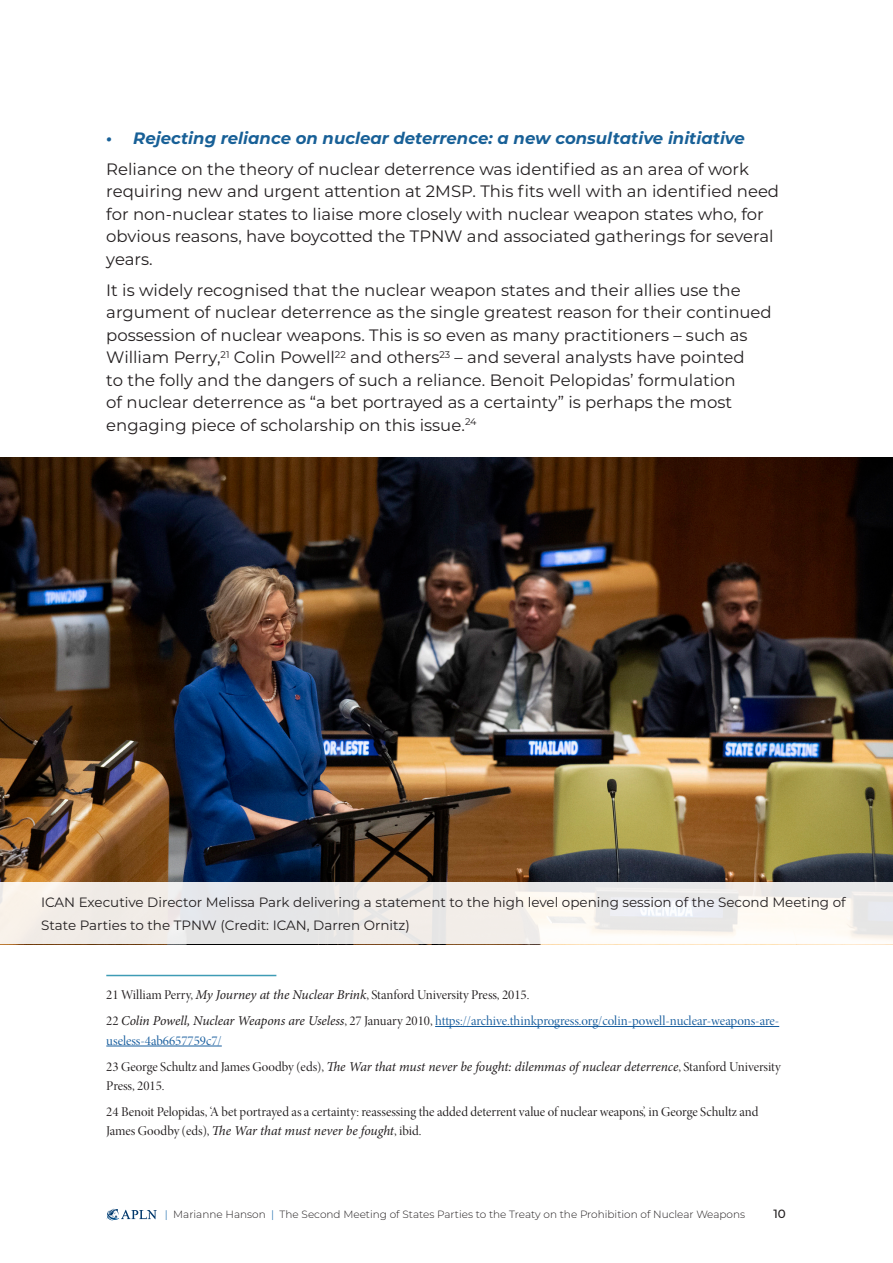
<style>
.page{position:relative;width:893px;height:1263px;background:#fff}
.page>*{position:absolute;margin:0;border:0;box-sizing:border-box;transform-origin:0 0}
.Body_text_2{font:16.5px/22.5px "Montserrat";color:#231f20}
.t1{font:italic 700 16.5px "Montserrat";color:#186097}
.Footnote{font:13.5px/19.5px "Minion Pro Disp";letter-spacing:-.005em;color:#231f20}
.Body_text_2-2{font:13.5px/22.5px "Montserrat";color:#231f20}
.Footnote-2{font:13.5px/19.5px "Minion Pro Disp";letter-spacing:-.005em;color:#175d9e}
.t2{font:500 12px "Montserrat";color:#231f20}
.t3{font:300 10.5px "Montserrat";color:#231f20}
.s1{font-family:"Minion Pro";font-style:italic}
.s2{color:#231f20}
.s3{font-family:"Minion Pro";font-style:italic;color:#231f20}
.s4{color:#015ca3}
</style>
<div class="page">
<svg style="left:106px;top:1209px;width:51px;height:12px"></svg>
<hr style="left:106px;top:975px;width:170px;height:1px;background:#3e9cb5">
<hr style="left:435px;top:1026px;width:344px;height:1px;background:#175d9e">
<hr style="left:106px;top:1046px;width:116px;height:1px;background:#175d9e">
<img style="left:0;top:458px;width:893px;height:425px">
<svg style="left:0;top:883px;width:893px;height:61px"></svg>
<p class="t1" style="left:106px;top:126px;width:640px">• Rejecting reliance on nuclear deterrence: a new consultative initiative</p>
<p class="Body_text_2" style="left:106px;top:157px;width:674px">Reliance on the theory of nuclear deterrence was identified as an area of work requiring new and urgent attention at 2MSP. This fits well with an identified need for non-nuclear states to liaise more closely with nuclear weapon states who, for obvious reasons, have boycotted the TPNW and associated gatherings for several years.</p>
<p class="Body_text_2" style="left:106px;top:278px;width:667px">It is widely recognised that the nuclear weapon states and their allies use the argument of nuclear deterrence as the single greatest reason for their continued possession of nuclear weapons. This is so even as many practitioners – such as William Perry,<sup>21</sup> Colin Powell<sup>22</sup> and others<sup>23</sup> – and several analysts have pointed<br>to the folly and the dangers of such a reliance. Benoit Pelopidas’ formulation<br>of nuclear deterrence as “a bet portrayed as a certainty” is perhaps the most engaging piece of scholarship on this issue.<sup>24</sup></p>
<p class="Body_text_2-2" style="left:41px;top:891px;width:806px">ICAN Executive Director Melissa Park delivering a statement to the high level opening session of the Second Meeting of<br>State Parties to the TPNW (Credit: ICAN, Darren Ornitz)</p>
<p class="Footnote" style="left:106px;top:985px;width:425px">21 William Perry, <span class="s1">My Journey at the Nuclear Brink</span>, Stanford University Press, 2015.</p>
<p class="Footnote-2" style="left:106px;top:1011px;width:674px"><span class="s2">22</span> <span class="s3">Colin Powell, Nuclear Weapons are Useless</span><span class="s2">, 27 January 2010,</span> https://archive.thinkprogress.org/colin-powell-nuclear-weapons-are&shy;useless-4ab6657759c7/</p>
<p class="Footnote" style="left:106px;top:1057px;width:676px">23 George Schultz and James Goodby (eds), <span class="s1">The War that must never be fought: dilemmas of nuclear deterrence</span>, Stanford University<br>Press, 2015.</p>
<p class="Footnote" style="left:106px;top:1102px;width:654px">24 Benoit Pelopidas, ‘A bet portrayed as a certainty: reassessing the added deterrent value of nuclear weapons’, in George Schultz and<br>James Goodby (eds), <span class="s1">The War that must never be fought</span>, ibid.</p>
<p class="t3" style="left:165px;top:1207px;width:582px"><span class="s4">|</span> Marianne Hanson <span class="s4">|</span> The Second Meeting of States Parties to the Treaty on the Prohibition of Nuclear Weapons</p>
<p class="t2" style="left:773px;top:1205px;width:14px">10</p>
</div>
